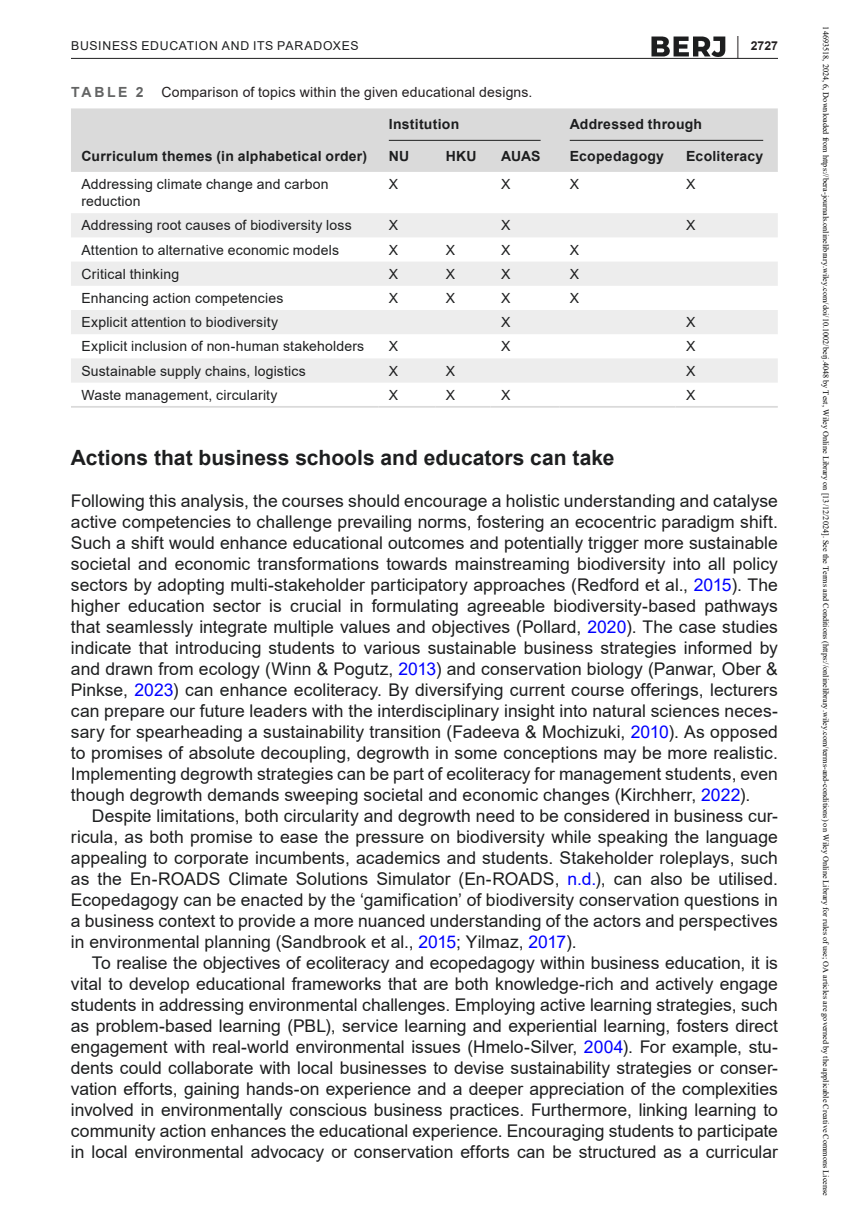
<style>
.page{position:relative;width:849px;height:1221px;background:#fff}
.page>*{position:absolute;margin:0;border:0;box-sizing:border-box;transform-origin:0 0}
.t1{font:700 21px "Arial";color:#1d1e1f}
.t2{font:17.5px/21px "Arial";color:#1d1e1f;text-align:justify}
.t3{font:14px/17.5px "Arial";letter-spacing:.01em;color:#1d1e1f}
.t4{font:700 14px "Arial";letter-spacing:.02em;color:#1d1e1f}
.t5{font:14px "Arial";letter-spacing:.01em;color:#231f20}
.t6{font:700 14px "Arial";letter-spacing:.185em;color:#636464}
.t7{font:12.25px "Arial";letter-spacing:.055em;color:#1d1e1f}
.t8{font:700 12.25px "Arial";color:#231f20}
.t9{font:8.22px "Times New Roman";color:#000}
.s1{font-size:23.62px}
.s2{color:#00f}
</style>
<div class="page">
<hr style="left:71px;top:58px;width:706px;height:1px;background:#1d1e1f">
<img style="left:651px;top:37px;width:74px;height:20px">
<div style="left:71px;top:108px;width:706px;height:64px;background:#dadada"></div>
<svg style="left:71px;top:213px;width:706px;height:169px;fill:#ededed"></svg>
<hr style="left:71px;top:406px;width:307px;height:1px;background:#dadada">
<hr style="left:378px;top:406px;width:57px;height:1px;background:#dadada">
<hr style="left:435px;top:406px;width:55px;height:1px;background:#dadada">
<hr style="left:490px;top:406px;width:69px;height:1px;background:#dadada">
<hr style="left:559px;top:406px;width:116px;height:1px;background:#dadada">
<hr style="left:675px;top:406px;width:102px;height:1px;background:#dadada">
<hr style="left:388px;top:140px;width:152px;height:1px;background:#1d1e1f">
<hr style="left:569px;top:140px;width:194px;height:1px;background:#1d1e1f">
<p class="t7" style="left:71px;top:37px;width:289px">BUSINESS EDUCATION AND ITS PARADOXES</p>
<p class="t8" style="left:736px;top:37px;width:43px"><span class="s1">|</span> 2727</p>
<p class="t6" style="left:71px;top:82px;width:74px">TABLE 2</p>
<p class="t5" style="left:161px;top:82px;width:372px">Comparison of topics within the given educational designs.</p>
<p class="t4" style="left:81px;top:146px;width:287px">Curriculum themes (in alphabetical order)</p>
<p class="t4" style="left:388px;top:115px;width:72px">Institution</p>
<p class="t4" style="left:569px;top:115px;width:134px">Addressed through</p>
<p class="t4" style="left:388px;top:146px;width:22px">NU</p>
<p class="t4" style="left:445px;top:146px;width:32px">HKU</p>
<p class="t4" style="left:501px;top:146px;width:41px">AUAS</p>
<p class="t4" style="left:569px;top:146px;width:96px">Ecopedagogy</p>
<p class="t4" style="left:686px;top:146px;width:78px">Ecoliteracy</p>
<p class="t3" style="left:81px;top:175px;width:248px">Addressing climate change and carbon reduction</p>
<p class="t3" style="left:388px;top:175px;width:11px">X</p>
<p class="t3" style="left:501px;top:175px;width:11px">X</p>
<p class="t3" style="left:569px;top:175px;width:11px">X</p>
<p class="t3" style="left:686px;top:175px;width:11px">X</p>
<p class="t3" style="left:81px;top:217px;width:272px">Addressing root causes of biodiversity loss</p>
<p class="t3" style="left:388px;top:217px;width:11px">X</p>
<p class="t3" style="left:501px;top:217px;width:11px">X</p>
<p class="t3" style="left:686px;top:217px;width:11px">X</p>
<p class="t3" style="left:81px;top:241px;width:259px">Attention to alternative economic models</p>
<p class="t3" style="left:388px;top:241px;width:11px">X</p>
<p class="t3" style="left:445px;top:241px;width:11px">X</p>
<p class="t3" style="left:501px;top:241px;width:11px">X</p>
<p class="t3" style="left:569px;top:241px;width:11px">X</p>
<p class="t3" style="left:81px;top:265px;width:99px">Critical thinking</p>
<p class="t3" style="left:388px;top:265px;width:11px">X</p>
<p class="t3" style="left:445px;top:265px;width:11px">X</p>
<p class="t3" style="left:501px;top:265px;width:11px">X</p>
<p class="t3" style="left:569px;top:265px;width:11px">X</p>
<p class="t3" style="left:81px;top:289px;width:203px">Enhancing action competencies</p>
<p class="t3" style="left:388px;top:289px;width:11px">X</p>
<p class="t3" style="left:445px;top:289px;width:11px">X</p>
<p class="t3" style="left:501px;top:289px;width:11px">X</p>
<p class="t3" style="left:569px;top:289px;width:11px">X</p>
<p class="t3" style="left:81px;top:313px;width:198px">Explicit attention to biodiversity</p>
<p class="t3" style="left:501px;top:313px;width:11px">X</p>
<p class="t3" style="left:686px;top:313px;width:11px">X</p>
<p class="t3" style="left:81px;top:337px;width:284px">Explicit inclusion of non-human stakeholders</p>
<p class="t3" style="left:388px;top:337px;width:11px">X</p>
<p class="t3" style="left:501px;top:337px;width:11px">X</p>
<p class="t3" style="left:686px;top:337px;width:11px">X</p>
<p class="t3" style="left:81px;top:362px;width:226px">Sustainable supply chains, logistics</p>
<p class="t3" style="left:388px;top:362px;width:11px">X</p>
<p class="t3" style="left:445px;top:362px;width:11px">X</p>
<p class="t3" style="left:686px;top:362px;width:11px">X</p>
<p class="t3" style="left:81px;top:386px;width:198px">Waste management, circularity</p>
<p class="t3" style="left:388px;top:386px;width:11px">X</p>
<p class="t3" style="left:445px;top:386px;width:11px">X</p>
<p class="t3" style="left:501px;top:386px;width:11px">X</p>
<p class="t3" style="left:686px;top:386px;width:11px">X</p>
<p class="t1" style="left:71px;top:443px;width:545px">Actions that business schools and educators can take</p>
<p class="t2" style="left:71px;top:490px;width:708px">Following this analysis, the courses should encourage a holistic understanding and catalyse active competencies to challenge prevailing norms, fostering an ecocentric paradigm shift.<br>Such a shift would enhance educational outcomes and potentially trigger more sustainable societal and economic transformations towards mainstreaming biodiversity into all policy sectors by adopting multi-stakeholder participatory approaches (Redford et al., <span class="s2">2015</span>). The higher education sector is crucial in formulating agreeable biodiversity-based pathways that seamlessly integrate multiple values and objectives (Pollard, <span class="s2">2020</span>). The case studies indicate that introducing students to various sustainable business strategies informed by and drawn from ecology (Winn &amp; Pogutz, <span class="s2">2013</span>) and conservation biology (Panwar, Ober &amp; Pinkse, <span class="s2">2023</span>) can enhance ecoliteracy. By diversifying current course offerings, lecturers can prepare our future leaders with the interdisciplinary insight into natural sciences neces&shy;sary for spearheading a sustainability transition (Fadeeva &amp; Mochizuki, <span class="s2">2010</span>). As opposed to promises of absolute decoupling, degrowth in some conceptions may be more realistic.<br>Implementing degrowth strategies can be part of ecoliteracy for management students, even though degrowth demands sweeping societal and economic changes (Kirchherr, <span class="s2">2022</span>).</p>
<p class="t2" style="left:71px;top:805px;width:708px;text-indent:21px">Despite limitations, both circularity and degrowth need to be considered in business cur&shy;ricula, as both promise to ease the pressure on biodiversity while speaking the language appealing to corporate incumbents, academics and students. Stakeholder roleplays, such as the En-ROADS Climate Solutions Simulator (En-ROADS, <span class="s2">n.d.</span>), can also be utilised.<br>Ecopedagogy can be enacted by the ‘gamification’ of biodiversity conservation questions in a business context to provide a more nuanced understanding of the actors and perspectives in environmental planning (Sandbrook et al., <span class="s2">2015</span>; Yilmaz, <span class="s2">2017</span>).</p>
<p class="t2" style="left:71px;top:952px;width:708px;text-indent:21px">To realise the objectives of ecoliteracy and ecopedagogy within business education, it is vital to develop educational frameworks that are both knowledge-rich and actively engage students in addressing environmental challenges. Employing active learning strategies, such as problem-based learning (PBL), service learning and experiential learning, fosters direct engagement with real-world environmental issues (Hmelo-Silver, <span class="s2">2004</span>). For example, stu&shy;dents could collaborate with local businesses to devise sustainability strategies or conser&shy;vation efforts, gaining hands-on experience and a deeper appreciation of the complexities involved in environmentally conscious business practices. Furthermore, linking learning to community action enhances the educational experience. Encouraging students to participate in local environmental advocacy or conservation efforts can be structured as a curricular</p>
<p class="t9" style="left:831px;top:26px;width:1170px;rotate:90deg">14693518, 2024, 6, Downloaded from https://bera-journals.onlinelibrary.wiley.com/doi/10.1002/berj.4048 by Test, Wiley Online Library on [13/12/2024]. See the Terms and Conditions (https://onlinelibrary.wiley.com/terms-and-conditions) on Wiley Online Library for rules of use; OA articles are governed by the applicable Creative Commons License</p>
</div>
